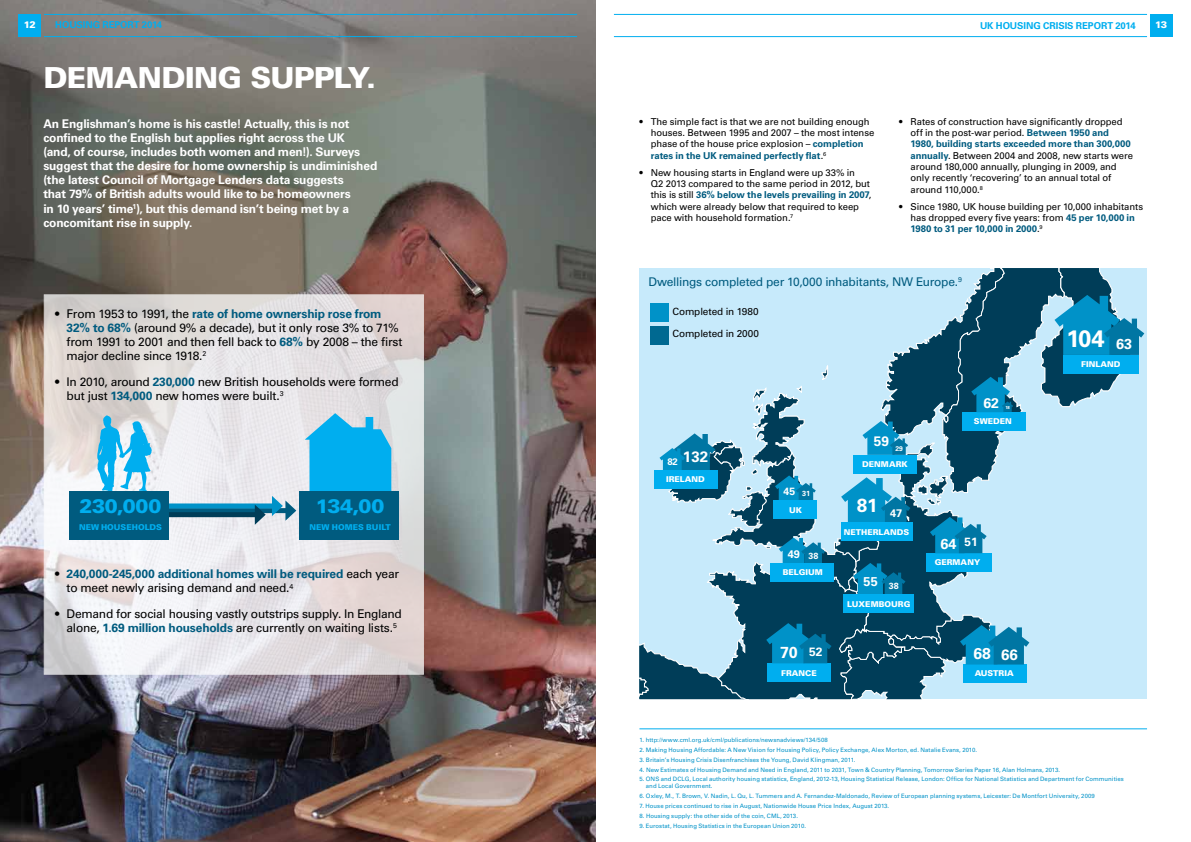
<style>
.page{position:relative;width:1191px;height:842px;background:#fff}
.page>*{position:absolute;margin:0;border:0;box-sizing:border-box;transform-origin:0 0}
.t1{font:900 29px "Univers LT";letter-spacing:-.03em;color:#fff}
.t2{font:700 23.7px "Univers LT";color:#fff}
.t3{font:900 19.5px "Univers LT";letter-spacing:-.01em;color:#00aeef}
.t4{font:700 18.9px "Univers LT";color:#fff}
.t5{font:700 15.9px "Univers LT";color:#fff}
.t6{font:700 15.6px "Univers LT";color:#fff}
.t7{font:700 15px "Univers LT";color:#fff}
.t8{font:700 14.4px "Univers LT";color:#fff}
.t9{font:700 14px "Univers LT";color:#fff}
.t10{font:700 13.7px "Univers LT";color:#fff}
.t11{font:700 12.8px "Univers LT";color:#fff}
.t12{font:12px/14.2px "Univers LT";letter-spacing:-.02em;color:#000}
.t13{font:700 12px/14.2px "Univers LT";letter-spacing:-.015em;color:#fff}
.t14{font:700 12px/14.2px "Univers LT";letter-spacing:-.015em;color:#005b7f}
.t15{font:12px "Univers LT";letter-spacing:-.02em;color:#005b7f}
.t16{font:700 11px "Univers LT";color:#fff}
.t17{font:700 10.5px "Univers LT";color:#fff}
.t18{font:10px "Univers LT";letter-spacing:-.01em;color:#000}
.t19{font:9.5px/11.3px "Univers LT";letter-spacing:-.01em;color:#000}
.t20{font:700 9.5px "Univers LT";letter-spacing:-.005em;color:#00aeef}
.t21{font:900 9.5px "Univers LT";color:#fff}
.t22{font:900 8px "Univers LT";color:#fff}
.t23{font:900 8px "Univers LT";letter-spacing:-.005em;color:#00aeef}
.t24{font:6px/7px "Univers LT";letter-spacing:.005em;color:#0092c8}
.t25{font:700 4.2px "Univers LT";color:#fff}
.s1{font-weight:700;color:#005b7f}
.s2{font-weight:400;color:#000}
.s3{font-size:12px}
.s4{font-size:15px}
</style>
<div class="page">
<img style="left:0;top:0;width:595px;height:842px">
<div style="left:18px;top:14px;width:23px;height:23px;background:#00aeef"></div>
<hr style="left:44px;top:36px;width:533px;height:1px;background:#00aeef">
<hr style="left:44px;top:14px;width:533px;height:1px;background:#00aeef">
<hr style="left:639px;top:729px;width:508px;height:1px;background:#00aeef">
<svg style="left:639px;top:268px;width:505px;height:431px;background:#7ab3cc"></svg>
<svg style="left:44px;top:294px;width:380px;height:381px"></svg>
<div style="left:167px;top:508px;width:123px;height:5px;background:#005b7f"></div>
<div style="left:167px;top:503px;width:109px;height:5px;background:#0092c8"></div>
<svg style="left:272px;top:496px;width:24px;height:25px"></svg>
<div style="left:167px;top:512px;width:92px;height:5px;background:#003d58"></div>
<svg style="left:255px;top:505px;width:11px;height:20px"></svg>
<svg style="left:305px;top:413px;width:86px;height:78px;background:#2db8ec"></svg>
<div style="left:299px;top:491px;width:99px;height:48px;background:#005b7f"></div>
<svg style="left:97px;top:415px;width:55px;height:76px"></svg>
<div style="left:69px;top:491px;width:100px;height:48px;background:#005b7f"></div>
<div style="left:650px;top:304px;width:18px;height:18px;background:#0092c8"></div>
<div style="left:650px;top:326px;width:18px;height:19px;background:#006991"></div>
<div style="left:1149px;top:14px;width:23px;height:23px;background:#00aeef"></div>
<hr style="left:614px;top:14px;width:533px;height:1px;background:#00aeef">
<hr style="left:614px;top:36px;width:533px;height:1px;background:#00aeef">
<h3 class="t21" style="left:24px;top:19px;width:14px">12</h3>
<h3 class="t20" style="left:55px;top:19px;width:108px">HOUSING REPORT 2014</h3>
<h1 class="t1" style="left:43px;top:59px;width:116px">DEMANDING</h1>
<h1 class="t1" style="left:250px;top:59px;width:127px">SUPPLY.</h1>
<p class="t13" style="left:43px;top:116px;width:335px">An Englishman’s home is his castle! Actually, this is not confined to the English but applies right across the UK<br>(and, of course, includes both women and men!). Surveys suggest that the desire for home ownership is undiminished (the latest Council of Mortgage Lenders data suggests<br>that 79% of British adults would like to be homeowners<br>in 10 years’ time<sup>1</sup>), but this demand isn’t being met by a concomitant rise in supply.</p>
<h3 class="t19" style="left:651px;top:116px;width:225px;text-indent:-11px">• The simple fact is that we are not building enough houses. Between 1995 and 2007 – the most intense phase of the house price explosion – <span class="s1">completion rates in the UK remained perfectly flat</span>.<sup>6</sup></h3>
<h3 class="t19" style="left:651px;top:167px;width:222px;text-indent:-11px">• New housing starts in England were up 33% in<br>Q2 2013 compared to the same period in 2012, but this is still <span class="s1">36% below the levels prevailing in 2007</span>, which were already below that required to keep pace with household formation.<sup>7</sup></h3>
<h3 class="t20" style="left:980px;top:20px;width:70px">UK HOUSING crisis</h3>
<h3 class="t20" style="left:1075px;top:20px;width:8px">report</h3>
<h3 class="t20" style="left:1115px;top:20px;width:22px">2014</h3>
<h3 class="t21" style="left:1155px;top:19px;width:14px">13</h3>
<p class="t19" style="left:910px;top:116px;width:224px;text-indent:-11px">• Rates of construction have significantly dropped off in the post-war period. <span class="s1">Between 1950 and 1980, building starts exceeded more than 300,000 annually</span>. Between 2004 and 2008, new starts were around 180,000 annually, plunging in 2009, and only recently ‘recovering’ to an annual total of around 110,000.<sup>8</sup></p>
<h3 class="t19" style="left:910px;top:201px;width:234px;text-indent:-11px">• Since 1980, UK house building per 10,000 inhabitants has dropped every five years: from <span class="s1">45 per 10,000 in<br>1980 to 31 per 10,000 in 2000</span>.<sup>9</sup></h3>
<h3 class="t12" style="left:67px;top:306px;width:337px;text-indent:-11px">• From 1953 to 1991, the <span class="s1">rate of home ownership rose from 32% to 68%</span> (around 9% a decade), but it only rose 3% to 71% from 1991 to 2001 and then fell back to <span class="s1">68%</span> by 2008 – the first major decline since 1918.<sup>2</sup></h3>
<h3 class="t12" style="left:67px;top:374px;width:334px;text-indent:-11px">• In 2010, around <span class="s1">230,000</span> new British households were formed but just <span class="s1">134,000</span> new homes were built.<sup>3</sup></h3>
<h3 class="t3" style="left:80px;top:494px;width:83px">230,000</h3>
<h3 class="t23" style="left:79px;top:522px;width:30px">NEWHOUS</h3>
<h3 class="t23" style="left:126px;top:522px;width:30px">EHOLDS</h3>
<h3 class="t3" style="left:316px;top:494px;width:70px">134,00</h3>
<h3 class="t23" style="left:309px;top:522px;width:31px">NEW HOM</h3>
<h3 class="t23" style="left:353px;top:522px;width:40px">ES BUI LT</h3>
<h3 class="t14" style="left:67px;top:567px;width:334px;text-indent:-11px"><span class="s2">•</span> 240,000-245,000 additional homes will be required <span class="s2">each year to meet newly arising demand and need.</span><sup>4</sup></h3>
<h3 class="t12" style="left:55px;top:607px;width:348px;text-align:center">• Demand for social housing vastly outstrips supply. In England alone, <span class="s1">1.69 million households</span> are currently on waiting lists.<sup>5</sup></h3>
<h3 class="t15" style="left:648px;top:275px;width:315px">Dwellings completed per 10,000 inhabitants, NW Europe.<sup>9</sup></h3>
<h3 class="t18" style="left:672px;top:305px;width:88px">Completed in 1980</h3>
<h3 class="t18" style="left:672px;top:328px;width:88px">Completed in 2000</h3>
<h3 class="t7" style="left:667px;top:448px;width:42px"><sub>82</sub> 132</h3>
<h3 class="t22" style="left:666px;top:474px;width:40px">IRELAND</h3>
<h3 class="t17" style="left:783px;top:485px;width:28px">45 <sub>31</sub></h3>
<h3 class="t22" style="left:789px;top:505px;width:14px">UK</h3>
<h3 class="t10" style="left:873px;top:433px;width:31px">59 <sub>29</sub></h3>
<h3 class="t22" style="left:862px;top:459px;width:47px">DENMARK</h3>
<h3 class="t4" style="left:856px;top:494px;width:47px">81 <sub>47</sub></h3>
<h3 class="t22" style="left:843px;top:527px;width:67px">NETHERLANDS</h3>
<h3 class="t9" style="left:983px;top:394px;width:17px">62</h3>
<p class="t25" style="left:1005px;top:405px;width:6px">18</p>
<h3 class="t22" style="left:974px;top:416px;width:39px">SWEDEN</h3>
<h3 class="t16" style="left:788px;top:547px;width:32px">49 <sub>38</sub></h3>
<h3 class="t22" style="left:782px;top:567px;width:42px">BELGIUM</h3>
<h3 class="t5" style="left:780px;top:643px;width:44px">70 <span class="s3">52</span></h3>
<h3 class="t22" style="left:781px;top:668px;width:37px">FRANCE</h3>
<h3 class="t11" style="left:863px;top:574px;width:37px">55 <sub>38</sub></h3>
<h3 class="t22" style="left:847px;top:599px;width:65px">LUXEMBOURG</h3>
<h3 class="t8" style="left:940px;top:535px;width:39px">64 <sup>51</sup></h3>
<h3 class="t22" style="left:934px;top:557px;width:47px">GERMANY</h3>
<h3 class="t6" style="left:973px;top:645px;width:46px">68 <span class="s4">66</span></h3>
<h3 class="t22" style="left:974px;top:668px;width:41px">AUSTRIA</h3>
<h2 class="t2" style="left:1066px;top:325px;width:67px">104 <sub>63</sub></h2>
<h3 class="t22" style="left:1081px;top:359px;width:41px">FINLAND</h3>
<p class="t24" style="left:639px;top:736px;width:190px">1. http://www.cml.org.uk/cml/publications/newsnadviews/134/508</p>
<p class="t24" style="left:639px;top:746px;width:339px">2. Making Housing Affordable: A New Vision for Housing Policy, Policy Exchange, Alex Morton, ed. Natalie Evans, 2010.</p>
<p class="t24" style="left:639px;top:756px;width:217px">3. Britain’s Housing Crisis Disenfranchises the Young, David Klingman, 2011.</p>
<p class="t24" style="left:639px;top:766px;width:422px">4. New Estimates of Housing Demand and Need in England, 2011 to 2031, Town &amp; Country Planning, Tomorrow Series Paper 16, Alan Holmans, 2013.</p>
<p class="t24" style="left:646px;top:776px;width:479px;text-indent:-7px">5. ONS and DCLG, Local authority housing statistics, England, 2012-13, Housing Statistical Release, London: Office for National Statistics and Department for Communities and Local Government.</p>
<p class="t24" style="left:639px;top:793px;width:457px">6. Oxley, M., T. Brown, V. Nadin, L. Qu, L. Tummers and A. Fernandez-Maldonado, Review of European planning systems, Leicester: De Montfort University, 2009</p>
<p class="t24" style="left:639px;top:802px;width:251px">7. House prices continued to rise in August, Nationwide House Price Index, August 2013.</p>
<p class="t24" style="left:639px;top:812px;width:160px">8. Housing supply: the other side of the coin, CML, 2013.</p>
<p class="t24" style="left:639px;top:822px;width:168px">9. Eurostat, Housing Statistics in the European Union 2010.</p>
</div>
